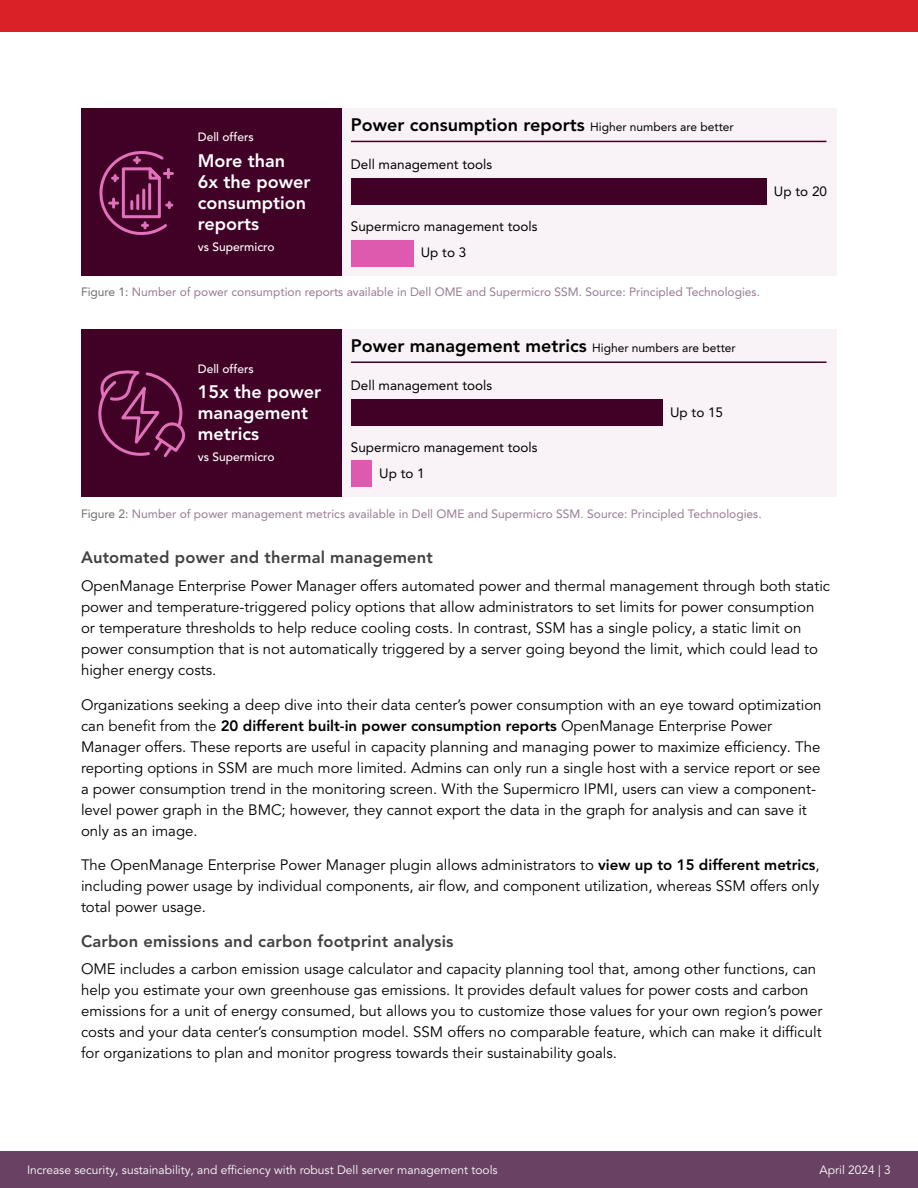
<style>
.page{position:relative;width:918px;height:1188px;background:#fff}
.page>*{position:absolute;margin:0;border:0;box-sizing:border-box;transform-origin:0 0}
.t1{font:800 18px "Avenir LT Pro";color:#000}
.t2{font:800 18px/21px "Avenir LT Pro";color:#fff}
.t3{font:800 16.5px "Avenir LT Pro";letter-spacing:.01em;color:#414042}
.t4{font:15px/21px "Avenir LT Pro";color:#000}
.t5{font:13.65px "Avenir LT Pro";color:#000}
.t6{font:13.5px "Avenir LT Pro";color:#000}
.t7{font:12px "Avenir LT Pro";color:#967b92}
.t8{font:12px "Avenir LT Pro";color:#fff}
.t9{font:500 12px "Avenir LT Pro";color:#fff}
.s1{font-weight:400;font-size:12px}
.s2{color:#6d6e71}
.s3{font-weight:800}
</style>
<div class="page">
<div style="left:756px;top:1151px;width:162px;height:37px;background:#694263"></div>
<div style="left:81px;top:108px;width:756px;height:168px;background:#f9f3f7"></div>
<hr style="left:351px;top:141px;width:475px;height:1px;background:#410025">
<div style="left:81px;top:108px;width:260px;height:168px;background:#410025"></div>
<div style="left:351px;top:240px;width:62px;height:27px;background:#dd5aaf"></div>
<div style="left:351px;top:178px;width:415px;height:27px;background:#410025"></div>
<svg style="left:99px;top:151px;width:73px;height:84px"></svg>
<div style="left:81px;top:329px;width:756px;height:167px;background:#f9f3f7"></div>
<div style="left:81px;top:329px;width:260px;height:167px;background:#410025"></div>
<div style="left:351px;top:460px;width:21px;height:27px;background:#dd5aaf"></div>
<div style="left:351px;top:399px;width:312px;height:27px;background:#410025"></div>
<hr style="left:351px;top:361px;width:475px;height:2px;background:#410025">
<svg style="left:98px;top:370px;width:87px;height:88px"></svg>
<div style="left:0;top:1151px;width:756px;height:37px;background:#694263"></div>
<div style="left:0;top:0;width:918px;height:32px;background:#da2128"></div>
<p class="t9" style="left:198px;top:130px;width:58px">Dell offers</p>
<p class="t2" style="left:198px;top:150px;width:114px">More than<br>6x the power consumption reports</p>
<p class="t9" style="left:198px;top:240px;width:78px">vs Supermicro</p>
<p class="t1" style="left:351px;top:114px;width:384px">Power consumption reports <span class="s1">Higher numbers are better</span></p>
<p class="t5" style="left:351px;top:156px;width:143px">Dell management tools</p>
<p class="t5" style="left:351px;top:218px;width:188px">Supermicro management tools</p>
<p class="t6" style="left:421px;top:244px;width:47px">Up to 3</p>
<p class="t7" style="left:81px;top:285px;width:681px"><span class="s2">Figure 1:</span> Number of power consumption reports available in Dell OME and Supermicro SSM. Source: Principled Technologies.</p>
<p class="t6" style="left:774px;top:183px;width:55px">Up to 20</p>
<p class="t9" style="left:198px;top:362px;width:58px">Dell offers</p>
<p class="t2" style="left:198px;top:382px;width:125px">15x the power management metrics</p>
<p class="t9" style="left:198px;top:450px;width:78px">vs Supermicro</p>
<p class="t1" style="left:351px;top:335px;width:386px">Power management metrics <span class="s1">Higher numbers are better</span></p>
<p class="t5" style="left:351px;top:377px;width:143px">Dell management tools</p>
<p class="t5" style="left:351px;top:439px;width:188px">Supermicro management tools</p>
<p class="t6" style="left:379px;top:465px;width:47px">Up to 1</p>
<p class="t6" style="left:670px;top:404px;width:55px">Up to 15</p>
<p class="t7" style="left:81px;top:507px;width:682px"><span class="s2">Figure 2:</span> Number of power management metrics available in Dell OME and Supermicro SSM. Source: Principled Technologies.</p>
<p class="t3" style="left:81px;top:548px;width:353px">Automated power and thermal management</p>
<p class="t4" style="left:81px;top:576px;width:751px">OpenManage Enterprise Power Manager offers automated power and thermal management through both static power and temperature-triggered policy options that allow administrators to set limits for power consumption or temperature thresholds to help reduce cooling costs. In contrast, SSM has a single policy, a static limit on power consumption that is not automatically triggered by a server going beyond the limit, which could lead to higher energy costs.</p>
<p class="t4" style="left:81px;top:694px;width:742px">Organizations seeking a deep dive into their data center’s power consumption with an eye toward optimization can benefit from the <span class="s3">20 different built-in power consumption reports</span> OpenManage Enterprise Power Manager offers. These reports are useful in capacity planning and managing power to maximize efficiency. The reporting options in SSM are much more limited. Admins can only run a single host with a service report or see a power consumption trend in the monitoring screen. With the Supermicro IPMI, users can view a component&shy;level power graph in the BMC; however, they cannot export the data in the graph for analysis and can save it only as an image.</p>
<p class="t4" style="left:81px;top:855px;width:740px;text-align:justify">The OpenManage Enterprise Power Manager plugin allows administrators to <span class="s3">view up to 15 different metrics</span>, including power usage by individual components, air flow, and component utilization, whereas SSM offers only total power usage.</p>
<p class="t3" style="left:81px;top:931px;width:374px">Carbon emissions and carbon footprint analysis</p>
<p class="t4" style="left:81px;top:959px;width:743px">OME includes a carbon emission usage calculator and capacity planning tool that, among other functions, can help you estimate your own greenhouse gas emissions. It provides default values for power costs and carbon emissions for a unit of energy consumed, but allows you to customize those values for your own region’s power costs and your data center’s consumption model. SSM offers no comparable feature, which can make it difficult for organizations to plan and monitor progress towards their sustainability goals.</p>
<p class="t8" style="left:27px;top:1163px;width:472px">Increase security, sustainability, and efficiency with robust Dell server management tools</p>
<p class="t8" style="left:820px;top:1163px;width:73px">April 2024 | 3</p>
</div>
